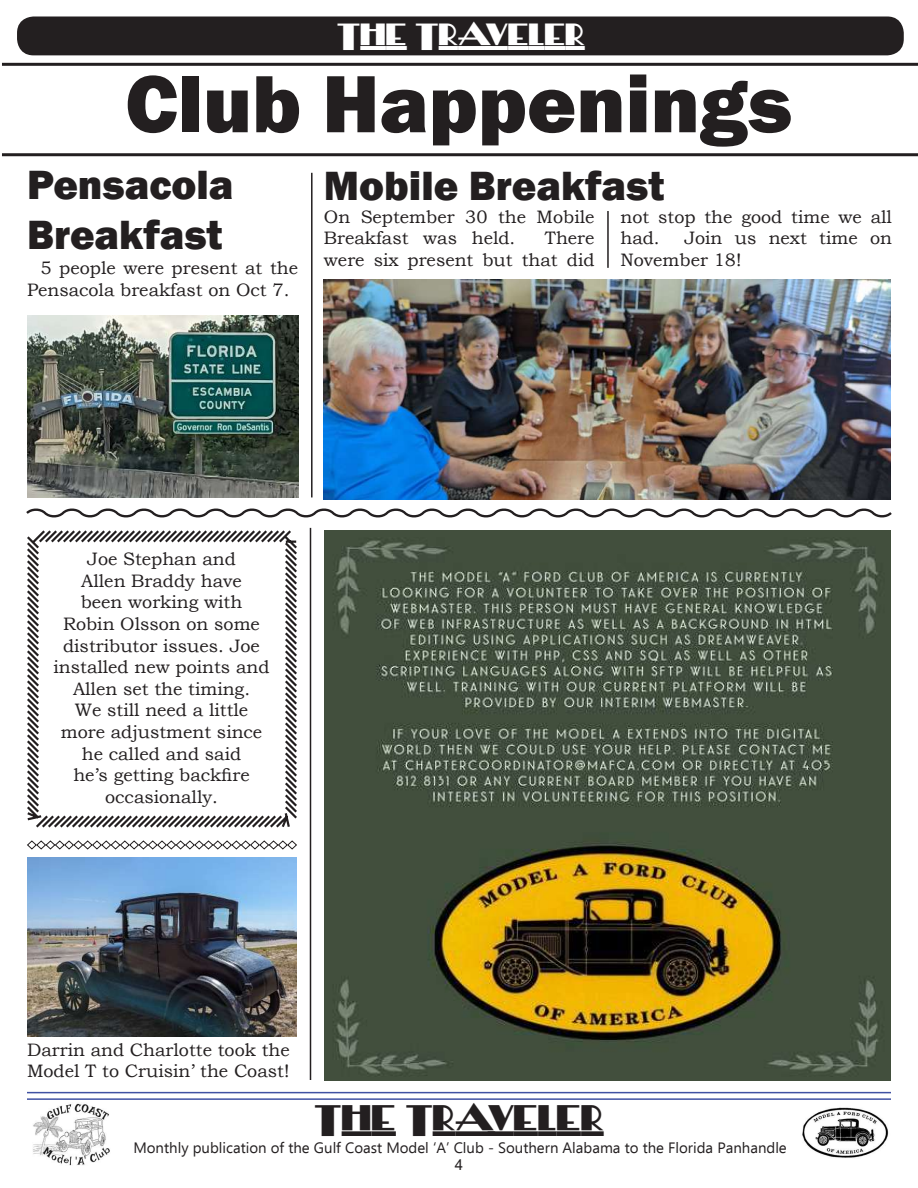
<style>
.page{position:relative;width:918px;height:1188px;background:#fff}
.page>*{position:absolute;margin:0;border:0;box-sizing:border-box;transform-origin:0 0}
.t1{font:800 84px "Franklin Gothic";color:#231f20}
.t2{font:800 42px/50.4px "Franklin Gothic";color:#231f20}
.t3{font:42px "Herald Square NF";color:#231f20}
.t4{font:36px "Herald Square NF";color:#fff}
.t5{font:18px/21.6px "Bookman Old Style";color:#231f20}
.t6{font:15px "Ebrima";color:#231f20}
.t7{font:15px "Arial";color:#231f20}
</style>
<div class="page">
<hr style="left:27px;top:1098px;width:864px;height:2px;background:#4052a3">
<hr style="left:27px;top:1092px;width:864px;height:1px;background:#4052a3">
<img style="left:802px;top:1107px;width:87px;height:51px">
<img style="left:33px;top:1103px;width:77px;height:62px">
<hr style="left:2px;top:153px;width:916px;height:3px;background:#231f20">
<hr style="left:2px;top:63px;width:916px;height:3px;background:#231f20">
<div style="left:17px;top:16px;width:887px;height:39px;background:#231f20;border-radius:16px"></div>
<svg style="left:26px;top:508px;width:866px;height:10px"></svg>
<img style="left:324px;top:279px;width:567px;height:221px">
<img style="left:27px;top:315px;width:271px;height:182px">
<hr style="left:607px;top:211px;width:2px;height:57px;background:#231f20">
<hr style="left:311px;top:173px;width:2px;height:324px;background:#231f20">
<img style="left:324px;top:530px;width:567px;height:550px">
<img style="left:28px;top:858px;width:268px;height:179px">
<svg style="left:27px;top:840px;width:270px;height:10px"></svg>
<svg style="left:27px;top:530px;width:270px;height:298px"></svg>
<hr style="left:310px;top:528px;width:1px;height:552px;background:#231f20">
<h3 class="t4" style="left:337px;top:15px;width:250px">THE TRAVELER</h3>
<h1 class="t1" style="left:125px;top:50px;width:668px">Club Happenings</h1>
<h2 class="t2" style="left:27px;top:160px;width:208px">Pensacola<br>Breakfast</h2>
<p class="t5" style="left:27px;top:257px;width:273px;text-indent:14px">5 people were present at the<br>Pensacola breakfast on Oct 7.</p>
<h2 class="t2" style="left:324px;top:161px;width:342px">Mobile Breakfast</h2>
<p class="t5" style="left:324px;top:206px;width:272px">On September 30 the Mobile<br>Breakfast was held.</p>
<p class="t5" style="left:621px;top:206px;width:273px">not stop the good time we all had.</p>
<p class="t5" style="left:324px;top:228px;width:272px;text-align:right">There<br>were six present but that did</p>
<p class="t5" style="left:621px;top:228px;width:273px;text-indent:64px">Join us next time on<br>November 18!</p>
<p class="t5" style="left:54px;top:548px;width:217px;text-align:center">Joe Stephan and<br>Allen Braddy have<br>been working with<br>Robin Olsson on some distributor issues. Joe installed new points and<br>Allen set the timing.<br>We still need a little more adjustment since he called and said<br>he’s getting backfire occasionally.</p>
<p class="t5" style="left:27px;top:1039px;width:264px">Darrin and Charlotte took the<br>Model T to Cruisin’ the Coast!</p>
<h2 class="t3" style="left:314px;top:1095px;width:291px">THE TRAVELER</h2>
<p class="t6" style="left:133px;top:1136px;width:655px">Monthly publication of the Gulf Coast Model ‘A’ Club - Southern Alabama to the Florida Panhandle</p>
<p class="t7" style="left:455px;top:1154px;width:10px">4</p>
</div>
